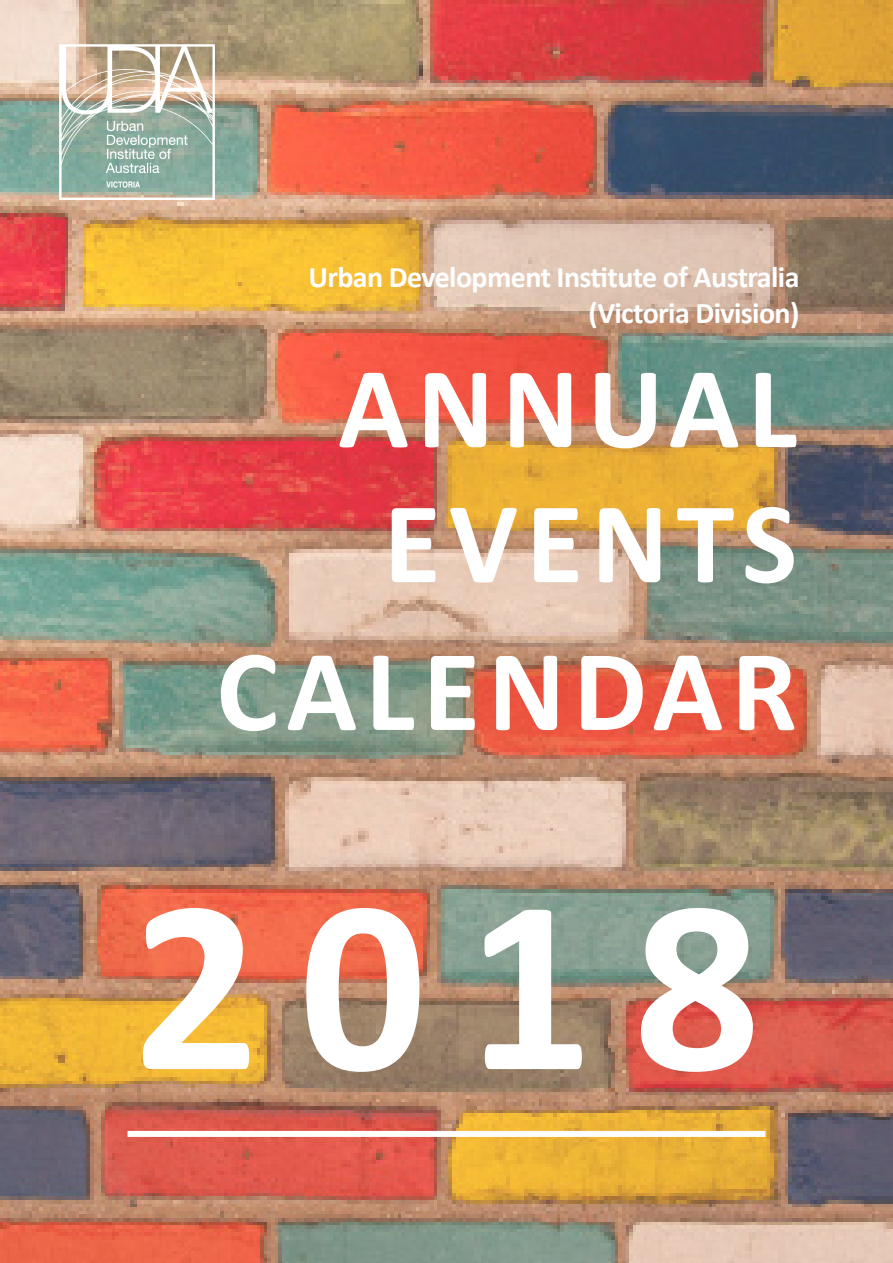
<style>
.page{position:relative;width:893px;height:1263px;background:#fff}
.page>*{position:absolute;margin:0;border:0;box-sizing:border-box;transform-origin:0 0}
.t1{font:700 250.5px "Calibri";color:#fff}
.t2{font:700 117px/135px "Calibri";letter-spacing:.07em;color:#fff;text-align:center}
.t3{font:700 30px/36px "Calibri";letter-spacing:-.02em;color:#fff;text-align:right}
</style>
<div class="page">
<img style="left:0;top:0;width:893px;height:1263px">
<div style="left:128px;top:1131px;width:637px;height:6px;background:#fff"></div>
<img style="left:60px;top:45px;width:155px;height:155px">
<p class="t3" style="left:308px;top:258px;width:493px">Urban Development Institute of Australia (Victoria Division)</p>
<h2 class="t2" style="left:338px;top:337px;width:461px">ANNUAL<br>EVENTS</h2>
<h2 class="t2" style="left:216px;top:619px;width:582px">CALENDAR</h2>
<h1 class="t1" style="left:132px;top:809px;width:630px">2018</h1>
</div>
